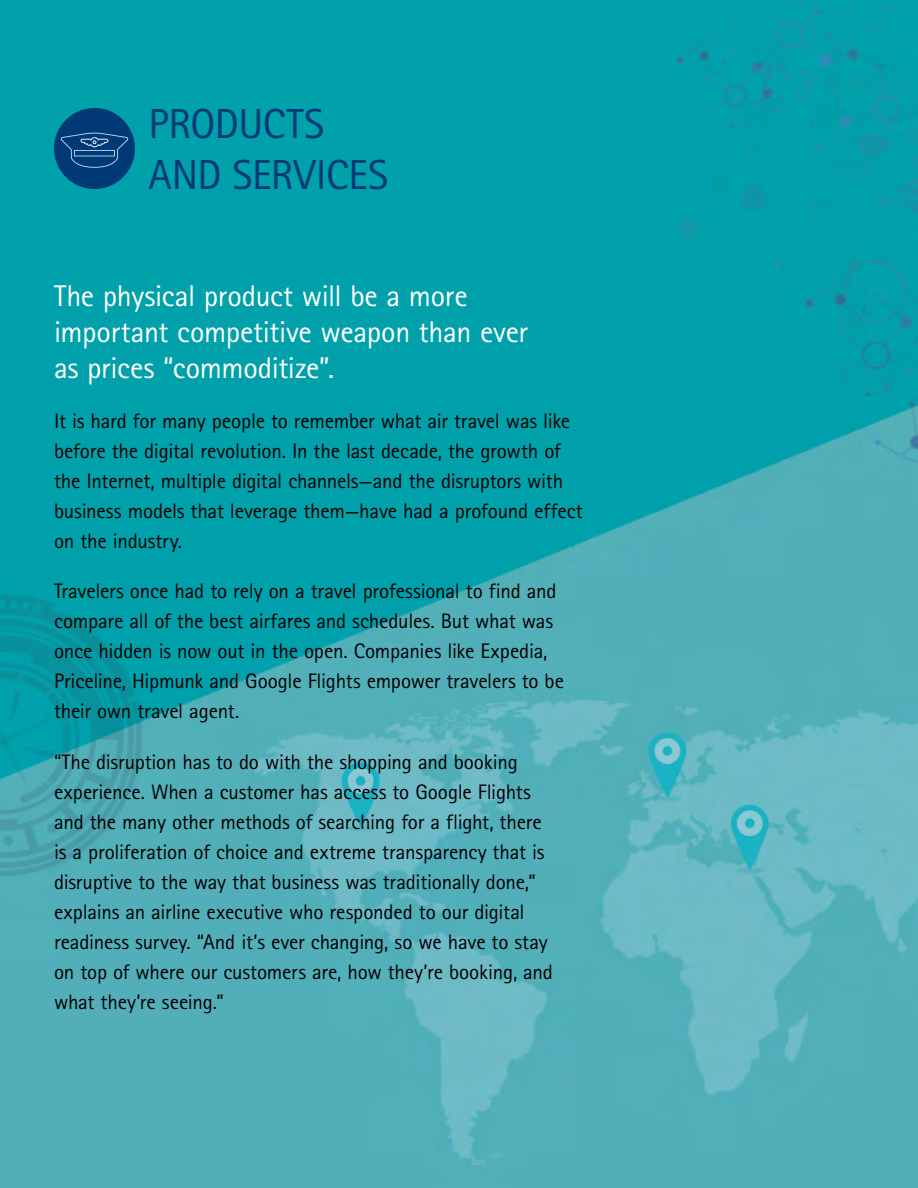
<style>
.page{position:relative;width:918px;height:1188px;background:#fff}
.page>*{position:absolute;margin:0;border:0;box-sizing:border-box;transform-origin:0 0}
.t1{font:42px/50.4px "Rotis Sans Seriffor ACN";letter-spacing:-.01em;color:#003976}
.t2{font:30px/36px "Rotis Sans Seriffor ACN";letter-spacing:-.01em;color:#fff}
.t3{font:21px/30px "Rotis Sans Seriffor ACN";letter-spacing:-.01em;color:#000}
</style>
<div class="page">
<img style="left:0;top:0;width:918px;height:1188px">
<div style="left:54px;top:108px;width:81px;height:81px;background:#003976;border-radius:50%"></div>
<svg style="left:60px;top:133px;width:69px;height:35px"></svg>
<h1 class="t1" style="left:148px;top:99px;width:241px">PRODUCTS<br>AND SERVICES</h1>
<h2 class="t2" style="left:54px;top:278px;width:476px">The physical product will be a more important competitive weapon than ever as prices “commoditize”.</h2>
<p class="t3" style="left:54px;top:406px;width:530px">It is hard for many people to remember what air travel was like before the digital revolution. In the last decade, the growth of the Internet, multiple digital channels—and the disruptors with business models that leverage them—have had a profound effect on the industry.</p>
<p class="t3" style="left:54px;top:576px;width:512px">Travelers once had to rely on a travel professional to find and compare all of the best airfares and schedules. But what was once hidden is now out in the open. Companies like Expedia, Priceline, Hipmunk and Google Flights empower travelers to be their own travel agent.</p>
<p class="t3" style="left:54px;top:747px;width:501px">“The disruption has to do with the shopping and booking experience. When a customer has access to Google Flights and the many other methods of searching for a flight, there is a proliferation of choice and extreme transparency that is disruptive to the way that business was traditionally done,” explains an airline executive who responded to our digital readiness survey. “And it’s ever changing, so we have to stay on top of where our customers are, how they’re booking, and what they’re seeing.”</p>
</div>
